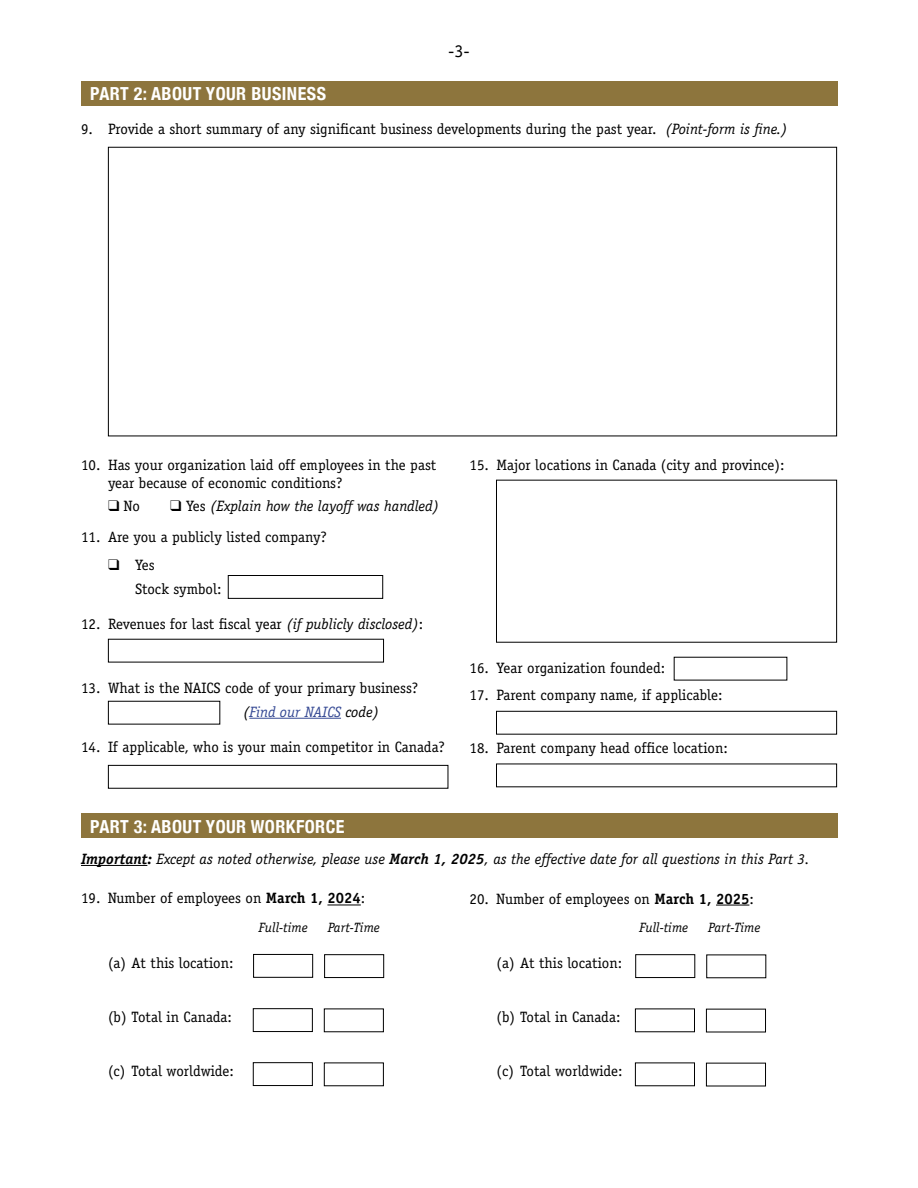
<style>
.page{position:relative;width:918px;height:1188px;background:#fff}
.page>*{position:absolute;margin:0;border:0;box-sizing:border-box;transform-origin:0 0}
.t1{font:700 condensed 18px "Helvetica Neue";letter-spacing:.025em;color:#fff}
.t2{font:18px "Officina Sans Std";color:#000}
.t3{font:15px/23.4px "Officina Serif Std";color:#000}
.t4{font:italic 15px "Officina Serif Std";color:#000}
.t5{font:italic 13.5px "Officina Serif Std";color:#000}
.s1{font-style:italic}
.s2{font-style:normal}
.s3{font-style:italic;color:#344893}
.s4{font-weight:700}
</style>
<div class="page">
<div style="left:81px;top:813px;width:756px;height:25px;background:#8d753d"></div>
<div style="left:81px;top:81px;width:756px;height:25px;background:#8d753d"></div>
<div style="left:228px;top:575px;width:155px;height:24px;border:1px solid #000"></div>
<hr style="left:249px;top:718px;width:92px;height:1px;background:#344893">
<hr style="left:327px;top:905px;width:34px;height:1px;background:#000">
<div style="left:253px;top:954px;width:60px;height:24px;border:1px solid #000"></div>
<hr style="left:716px;top:905px;width:33px;height:1px;background:#000">
<div style="left:324px;top:954px;width:60px;height:24px;border:1px solid #000"></div>
<div style="left:253px;top:1008px;width:60px;height:24px;border:1px solid #000"></div>
<div style="left:253px;top:1062px;width:60px;height:24px;border:1px solid #000"></div>
<div style="left:635px;top:954px;width:60px;height:24px;border:1px solid #000"></div>
<div style="left:108px;top:765px;width:340px;height:24px;border:1px solid #000"></div>
<div style="left:496px;top:480px;width:341px;height:163px;border:1px solid #000"></div>
<div style="left:496px;top:711px;width:341px;height:24px;border:1px solid #000"></div>
<hr style="left:81px;top:865px;width:66px;height:1px;background:#000">
<p class="t2" style="left:448px;top:41px;width:23px">-3-</p>
<p class="t1" style="left:90px;top:83px;width:237px">PART 2: ABOUT YOUR BUSINESS</p>
<p class="t3" style="left:81px;top:118px;width:708px">9. Provide a short summary of any significant business developments during the past year. <span class="s1">(Point-form is fine.)</span></p>
<p class="t3" style="left:108px;top:456px;width:330px;line-height:18px;text-indent:-27px">10. Has your organization laid off employees in the past year because of economic conditions?</p>
<p class="t3" style="left:108px;top:495px;width:33px">❑ No</p>
<p class="t4" style="left:170px;top:498px;width:270px">❑ <span class="s2">Yes</span> (Explain how the layoff was handled)</p>
<p class="t3" style="left:81px;top:525px;width:247px">11. Are you a publicly listed company?</p>
<p class="t3" style="left:135px;top:554px;width:88px;text-indent:-27px">❑ Yes<br>Stock symbol:</p>
<p class="t3" style="left:81px;top:612px;width:344px">12. Revenues for last fiscal year <span class="s1">(if publicly disclosed)</span>:</p>
<p class="t3" style="left:243px;top:677px;width:177px;text-indent:-162px">13. What is the NAICS code of your primary business? <span class="s1">(</span><span class="s3">Find our NAICS</span> <span class="s1">code)</span></p>
<p class="t3" style="left:81px;top:735px;width:366px">14. If applicable, who is your main competitor in Canada?</p>
<p class="t1" style="left:90px;top:816px;width:256px">PART 3: ABOUT YOUR WORKFORCE</p>
<p class="t3" style="left:470px;top:453px;width:316px">15. Major locations in Canada (city and province):</p>
<p class="t3" style="left:470px;top:656px;width:197px">16. Year organization founded:</p>
<p class="t3" style="left:470px;top:684px;width:254px">17. Parent company name, if applicable:</p>
<p class="t3" style="left:470px;top:736px;width:260px">18. Parent company head office location:</p>
<p class="t4" style="left:81px;top:850px;width:730px"><span class="s4">Important:</span> Except as noted otherwise, please use <span class="s4">March 1, 2025</span>, as the effective date for all questions in this Part 3.</p>
<p class="t3" style="left:81px;top:887px;width:286px">19. Number of employees on <span class="s4">March 1, 2024</span>:</p>
<p class="t5" style="left:259px;top:920px;width:50px">Full-time</p>
<p class="t5" style="left:328px;top:920px;width:54px">Part-Time</p>
<p class="t3" style="left:108px;top:952px;width:127px">(a) At this location:</p>
<p class="t3" style="left:108px;top:1006px;width:125px">(b) Total in Canada:</p>
<p class="t3" style="left:108px;top:1060px;width:127px">(c) Total worldwide:</p>
<p class="t3" style="left:470px;top:887px;width:286px">20. Number of employees on <span class="s4">March 1, 2025</span>:</p>
<p class="t5" style="left:640px;top:920px;width:50px">Full-time</p>
<p class="t5" style="left:708px;top:920px;width:54px">Part-Time</p>
<p class="t3" style="left:497px;top:952px;width:127px">(a) At this location:</p>
<p class="t3" style="left:497px;top:1006px;width:125px">(b) Total in Canada:</p>
<p class="t3" style="left:497px;top:1060px;width:127px">(c) Total worldwide:</p>
</div>
